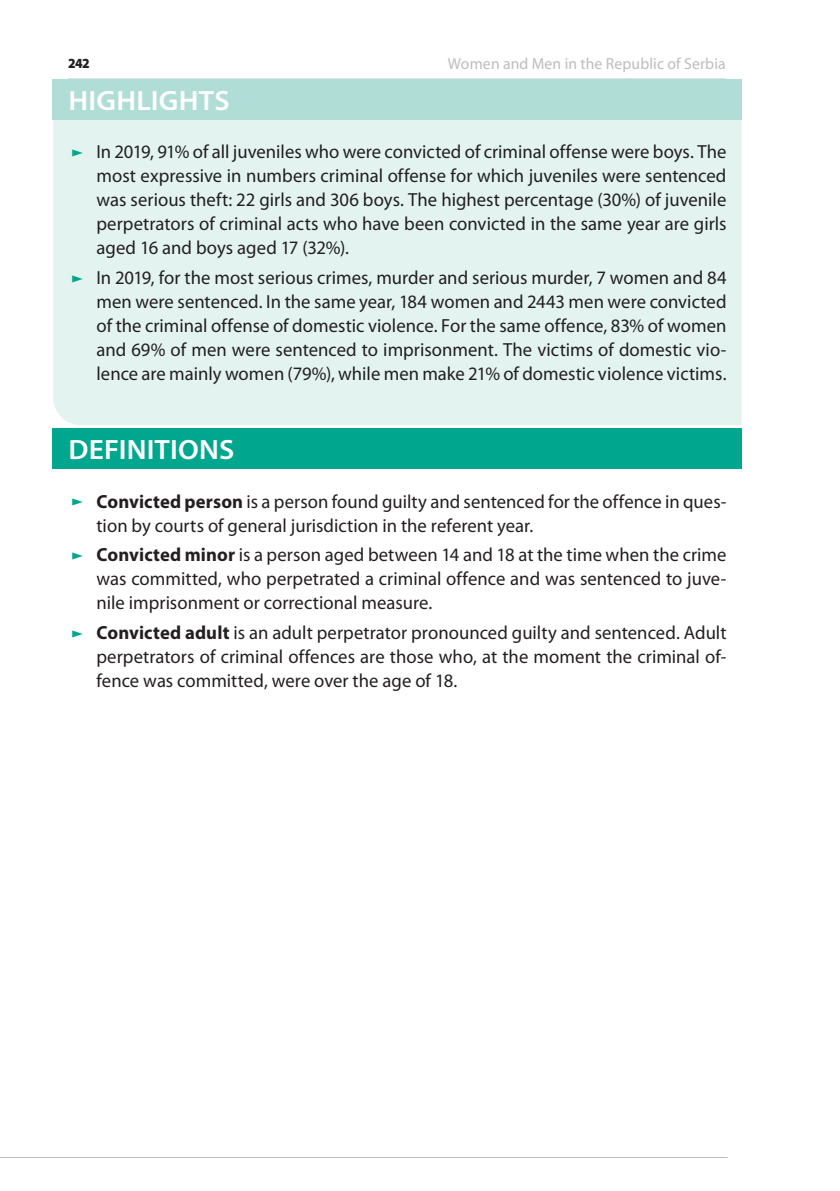
<style>
.page{position:relative;width:840px;height:1191px;background:#fff}
.page>*{position:absolute;margin:0;border:0;box-sizing:border-box;transform-origin:0 0}
.DEFINICIJE{font:600 28px "Myriad Pro";letter-spacing:.005em;color:#fff;scale:1.05 1}
.ИЗДВАЈАМО{font:600 28px "Myriad Pro";letter-spacing:.01em;color:#fff;scale:1.05 1}
.t1{font:19px/24px "Myriad Pro";color:#231f20;text-align:justify}
.t2{font:16px "Myriad Pro";letter-spacing:.01em;color:#bcbdc0}
.t3{font:900 14px "Myriad Pro";color:#231f20;scale:.94 1}
.s1{font-weight:700}
</style>
<div class="page">
<hr style="left:0;top:1157px;width:727px;height:1px;background:#bcbdc0">
<div style="left:53px;top:120px;width:688px;height:305px;background:#e3f3f0"></div>
<div style="left:53px;top:79px;width:688px;height:41px;background:#b0ded6"></div>
<div style="left:53px;top:428px;width:688px;height:41px;background:#00a78e"></div>
<svg style="left:72px;top:150px;width:11px;height:7px"></svg>
<svg style="left:72px;top:275px;width:11px;height:7px"></svg>
<p class="t3" style="left:68px;top:56px;width:25px">242</p>
<p class="t2" style="left:447px;top:55px;width:279px">Women and Men in the Republic of Serbia</p>
<p class="ИЗДВАЈАМО" style="left:68px;top:85px;width:155px">HIGHLIGHTS</p>
<p class="t1" style="left:96px;top:140px;width:631px">In 2019, 91% of all juveniles who were convicted of criminal offense were boys. The most expressive in numbers criminal offense for which juveniles were sentenced was serious theft: 22 girls and 306 boys. The highest percentage (30%) of juvenile perpetrators of criminal acts who have been convicted in the same year are girls aged 16 and boys aged 17 (32%).</p>
<p class="t1" style="left:96px;top:266px;width:631px">In 2019, for the most serious crimes, murder and serious murder, 7 women and 84 men were sentenced. In the same year, 184 women and 2443 men were convicted of the criminal offense of domestic violence. For the same offence, 83% of women and 69% of men were sentenced to imprisonment. The victims of domestic vio&shy;lence are mainly women (79%), while men make 21% of domestic violence victims.</p>
<p class="DEFINICIJE" style="left:68px;top:434px;width:160px">DEFINITIONS</p>
<p class="t1" style="left:96px;top:489px;width:631px"><span class="s1">Convicted person</span> is a person found guilty and sentenced for the offence in ques&shy;tion by courts of general jurisdiction in the referent year.</p>
<p class="t1" style="left:96px;top:543px;width:631px"><span class="s1">Convicted minor</span> is a person aged between 14 and 18 at the time when the crime was committed, who perpetrated a criminal offence and was sentenced to juve&shy;nile imprisonment or correctional measure.</p>
<p class="t1" style="left:96px;top:621px;width:631px"><span class="s1">Convicted adult</span> is an adult perpetrator pronounced guilty and sentenced. Adult perpetrators of criminal offences are those who, at the moment the criminal of&shy;fence was committed, were over the age of 18.</p>
</div>
